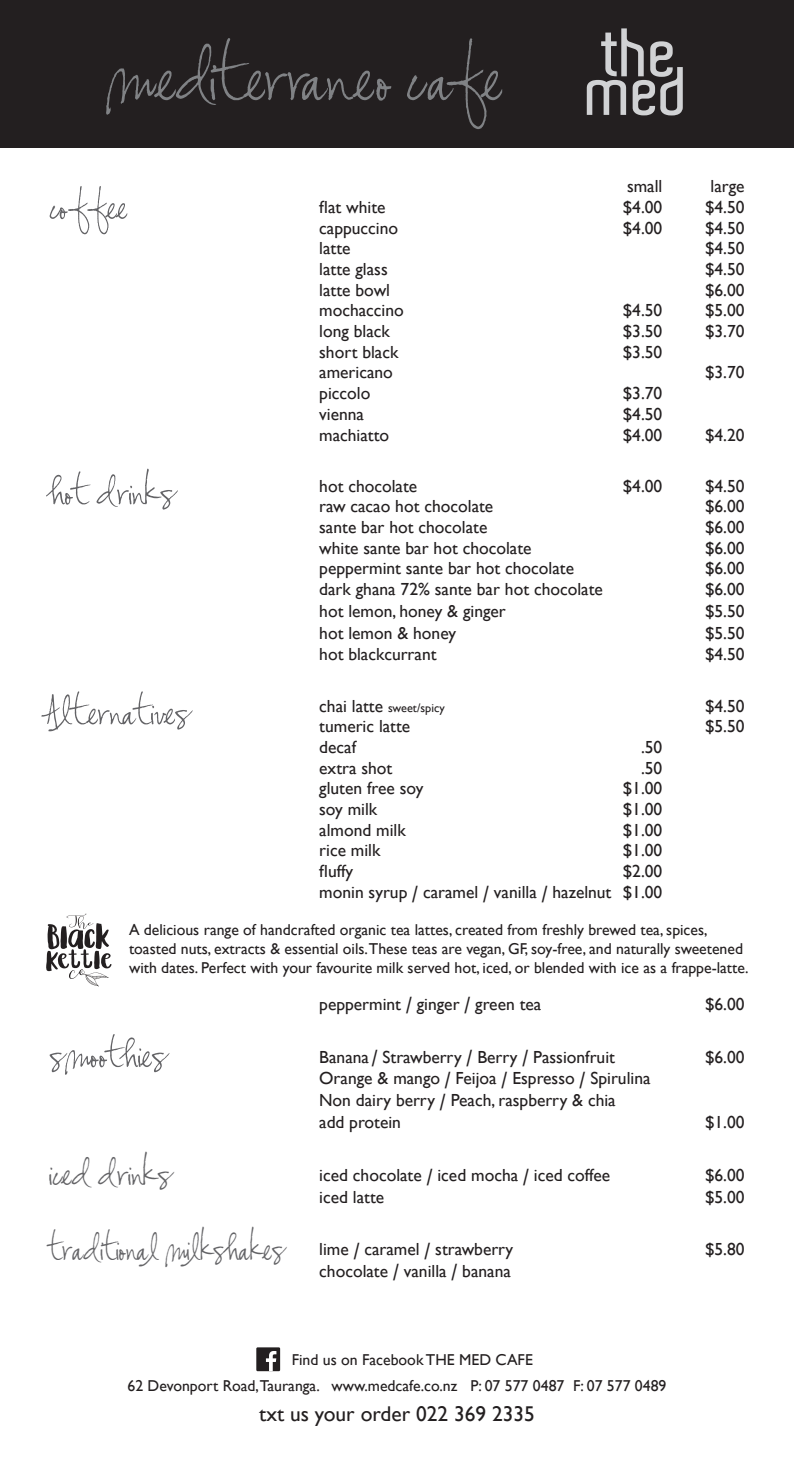
<style>
.page{position:relative;width:794px;height:1464px;background:#fff}
.page>*{position:absolute;margin:0;border:0;box-sizing:border-box;transform-origin:0 0}
.t1{font:98.7px "Susie's Hand";color:#808285}
.t2{font:52.5px "Susie's Hand";color:#636366}
.t3{font:49px "Susie's Hand";color:#636366;scale:.9 1}
.t4{font:49px "Susie's Hand";color:#636366}
.t5{font:21.35px "Gill Sans";color:#231f20}
.t6{font:17.5px "Gill Sans";color:#231f20}
.t7{font:15.75px/18.9px "Gill Sans";color:#231f20}
.t8{font:12.25px "Gill Sans";color:#231f20}
.s1{font-size:17.5px}
.s2{font-size:23.1px}
</style>
<div class="page">
<div style="left:0;top:0;width:794px;height:148px;background:#231f20"></div>
<svg style="left:587px;top:28px;width:96px;height:87px"></svg>
<div style="left:256px;top:1347px;width:24px;height:24px;background:#231f20"></div>
<svg style="left:266px;top:1351px;width:10px;height:20px"></svg>
<svg style="left:46px;top:913px;width:66px;height:73px"></svg>
<p class="t1" style="left:106px;top:33px;width:398px">mediterraneo cafe</p>
<p class="t2" style="left:50px;top:183px;width:79px">coffee</p>
<p class="t2" style="left:50px;top:468px;width:128px">hot drinks</p>
<p class="t2" style="left:41px;top:688px;width:151px">Alternatives</p>
<p class="t6" style="left:627px;top:176px;width:37px">small</p>
<p class="t6" style="left:710px;top:176px;width:36px">large</p>
<p class="t6" style="left:319px;top:197px;width:68px">flat white</p>
<p class="t6" style="left:623px;top:197px;width:41px">$4.00</p>
<p class="t6" style="left:705px;top:197px;width:41px">$4.50</p>
<p class="t6" style="left:319px;top:217px;width:80px">cappuccino</p>
<p class="t6" style="left:623px;top:217px;width:41px">$4.00</p>
<p class="t6" style="left:705px;top:217px;width:41px">$4.50</p>
<p class="t6" style="left:319px;top:238px;width:33px">latte</p>
<p class="t6" style="left:705px;top:238px;width:41px">$4.50</p>
<p class="t6" style="left:319px;top:259px;width:70px">latte glass</p>
<p class="t6" style="left:705px;top:259px;width:41px">$4.50</p>
<p class="t6" style="left:319px;top:280px;width:72px">latte bowl</p>
<p class="t6" style="left:705px;top:280px;width:41px">$6.00</p>
<p class="t6" style="left:319px;top:300px;width:86px">mochaccino</p>
<p class="t6" style="left:623px;top:300px;width:41px">$4.50</p>
<p class="t6" style="left:705px;top:300px;width:41px">$5.00</p>
<p class="t6" style="left:319px;top:321px;width:72px">long black</p>
<p class="t6" style="left:623px;top:321px;width:41px">$3.50</p>
<p class="t6" style="left:705px;top:321px;width:41px">$3.70</p>
<p class="t6" style="left:319px;top:342px;width:81px">short black</p>
<p class="t6" style="left:623px;top:342px;width:41px">$3.50</p>
<p class="t6" style="left:319px;top:362px;width:75px">americano</p>
<p class="t6" style="left:705px;top:362px;width:41px">$3.70</p>
<p class="t6" style="left:319px;top:383px;width:53px">piccolo</p>
<p class="t6" style="left:623px;top:383px;width:41px">$3.70</p>
<p class="t6" style="left:319px;top:404px;width:46px">vienna</p>
<p class="t6" style="left:623px;top:404px;width:41px">$4.50</p>
<p class="t6" style="left:319px;top:424px;width:71px">machiatto</p>
<p class="t6" style="left:623px;top:424px;width:41px">$4.00</p>
<p class="t6" style="left:705px;top:424px;width:41px">$4.20</p>
<p class="t6" style="left:319px;top:475px;width:100px">hot chocolate</p>
<p class="t6" style="left:623px;top:475px;width:41px">$4.00</p>
<p class="t6" style="left:705px;top:475px;width:41px">$4.50</p>
<p class="t6" style="left:319px;top:496px;width:176px">raw cacao hot chocolate</p>
<p class="t6" style="left:705px;top:496px;width:41px">$6.00</p>
<p class="t6" style="left:319px;top:517px;width:170px">sante bar hot chocolate</p>
<p class="t6" style="left:705px;top:517px;width:41px">$6.00</p>
<p class="t6" style="left:319px;top:537px;width:214px">white sante bar hot chocolate</p>
<p class="t6" style="left:705px;top:537px;width:41px">$6.00</p>
<p class="t6" style="left:319px;top:558px;width:256px">peppermint sante bar hot chocolate</p>
<p class="t6" style="left:705px;top:558px;width:41px">$6.00</p>
<p class="t6" style="left:319px;top:579px;width:285px">dark ghana 72% sante bar hot chocolate</p>
<p class="t6" style="left:705px;top:579px;width:41px">$6.00</p>
<p class="t6" style="left:319px;top:601px;width:188px">hot lemon, honey &amp; ginger</p>
<p class="t6" style="left:705px;top:601px;width:41px">$5.50</p>
<p class="t6" style="left:319px;top:622px;width:138px">hot lemon &amp; honey</p>
<p class="t6" style="left:705px;top:622px;width:41px">$5.50</p>
<p class="t6" style="left:319px;top:644px;width:119px">hot blackcurrant</p>
<p class="t6" style="left:705px;top:644px;width:41px">$4.50</p>
<p class="t8" style="left:319px;top:700px;width:127px"><span class="s1">chai latte</span> sweet/spicy</p>
<p class="t6" style="left:705px;top:695px;width:41px">$4.50</p>
<p class="t6" style="left:319px;top:716px;width:93px">tumeric latte</p>
<p class="t6" style="left:705px;top:716px;width:41px">$5.50</p>
<p class="t6" style="left:319px;top:737px;width:38px">decaf</p>
<p class="t6" style="left:641px;top:737px;width:23px">.50</p>
<p class="t6" style="left:319px;top:757px;width:75px">extra shot</p>
<p class="t6" style="left:641px;top:757px;width:23px">.50</p>
<p class="t6" style="left:319px;top:778px;width:106px">gluten free soy</p>
<p class="t6" style="left:623px;top:778px;width:41px">$1.00</p>
<p class="t6" style="left:319px;top:799px;width:60px">soy milk</p>
<p class="t6" style="left:623px;top:799px;width:41px">$1.00</p>
<p class="t6" style="left:319px;top:819px;width:88px">almond milk</p>
<p class="t6" style="left:623px;top:819px;width:41px">$1.00</p>
<p class="t6" style="left:319px;top:840px;width:63px">rice milk</p>
<p class="t6" style="left:623px;top:840px;width:41px">$1.00</p>
<p class="t6" style="left:319px;top:861px;width:35px">fluffy</p>
<p class="t6" style="left:623px;top:861px;width:41px">$2.00</p>
<p class="t6" style="left:319px;top:882px;width:344px">monin syrup <span class="s2">/</span> caramel <span class="s2">/</span> vanilla <span class="s2">/</span> hazelnut $1.00</p>
<p class="t7" style="left:129px;top:920px;width:621px">A delicious range of handcrafted organic tea lattes, created from freshly brewed tea, spices, toasted nuts, extracts &amp; essential oils.These teas are vegan, GF, soy-free, and naturally sweetened with dates. Perfect with your favourite milk served hot, iced, or blended with ice as a frappe-latte.</p>
<p class="t2" style="left:50px;top:1031px;width:119px">smoothies</p>
<p class="t4" style="left:50px;top:1151px;width:124px">iced drinks</p>
<p class="t3" style="left:50px;top:1226px;width:263px">traditional milkshakes</p>
<p class="t6" style="left:319px;top:993px;width:224px">peppermint <span class="s2">/</span> ginger <span class="s2">/</span> green tea</p>
<p class="t6" style="left:705px;top:993px;width:41px">$6.00</p>
<p class="t6" style="left:319px;top:1046px;width:297px">Banana <span class="s2">/</span> Strawberry <span class="s2">/</span> Berry <span class="s2">/</span> Passionfruit</p>
<p class="t6" style="left:705px;top:1046px;width:41px">$6.00</p>
<p class="t6" style="left:319px;top:1068px;width:333px">Orange &amp; mango <span class="s2">/</span> Feijoa <span class="s2">/</span> Espresso <span class="s2">/</span> Spirulina</p>
<p class="t6" style="left:319px;top:1090px;width:298px">Non dairy berry <span class="s2">/</span> Peach, raspberry &amp; chia</p>
<p class="t6" style="left:319px;top:1112px;width:83px">add protein</p>
<p class="t6" style="left:705px;top:1112px;width:41px">$1.00</p>
<p class="t6" style="left:319px;top:1165px;width:292px">iced chocolate <span class="s2">/</span> iced mocha <span class="s2">/</span> iced coffee</p>
<p class="t6" style="left:705px;top:1165px;width:41px">$6.00</p>
<p class="t6" style="left:319px;top:1186px;width:67px">iced latte</p>
<p class="t6" style="left:705px;top:1186px;width:41px">$5.00</p>
<p class="t6" style="left:319px;top:1238px;width:195px">lime <span class="s2">/</span> caramel <span class="s2">/</span> strawberry</p>
<p class="t6" style="left:705px;top:1238px;width:41px">$5.80</p>
<p class="t6" style="left:319px;top:1260px;width:193px">chocolate <span class="s2">/</span> vanilla <span class="s2">/</span> banana</p>
<p class="t7" style="left:292px;top:1350px;width:243px">Find us on Facebook THE MED CAFE</p>
<p class="t7" style="left:127px;top:1376px;width:540px">62 Devonport Road,Tauranga. www.medcafe.co.nz P: 07 577 0487 F: 07 577 0489</p>
<p class="t5" style="left:259px;top:1401px;width:277px">txt us your order 022 369 2335</p>
</div>
